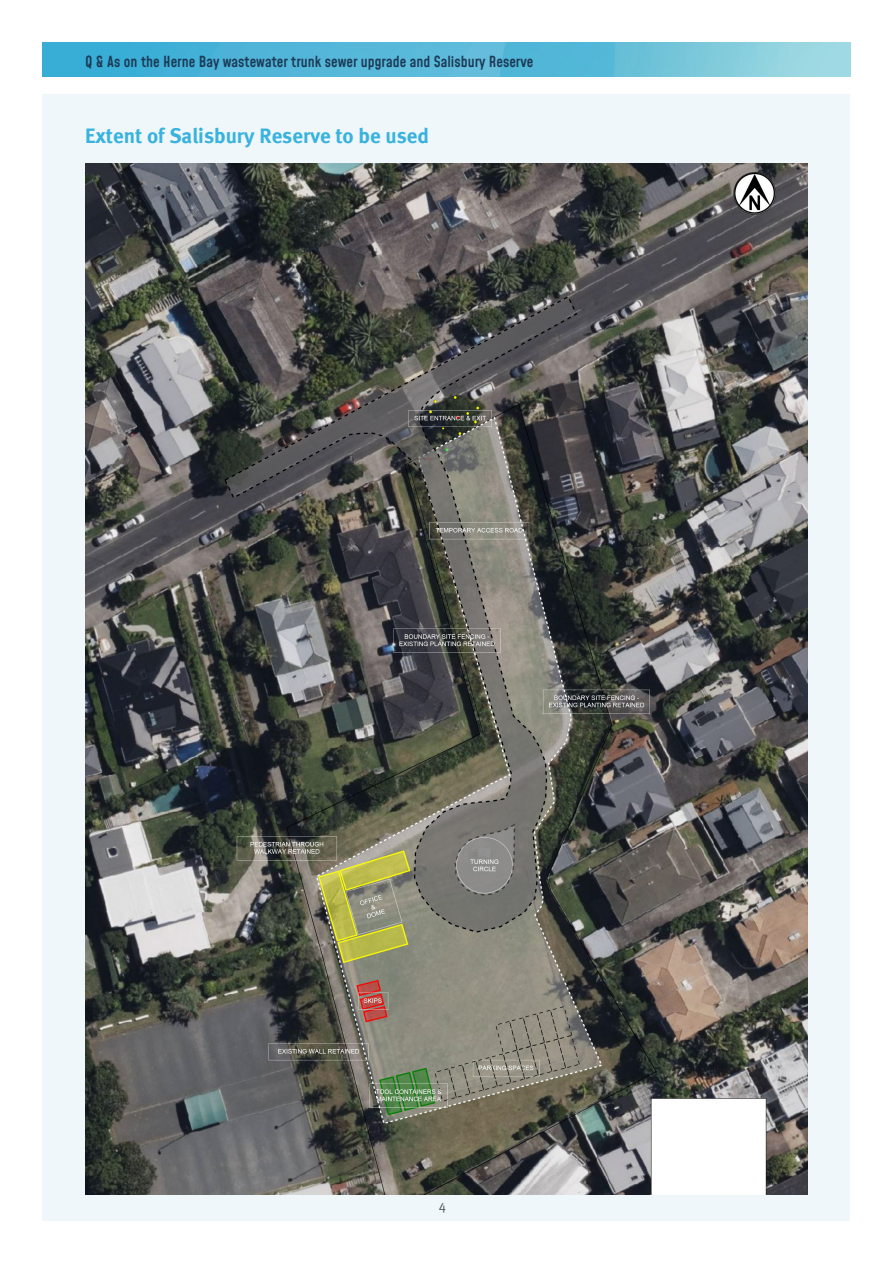
<style>
.page{position:relative;width:893px;height:1263px;background:#fff}
.page>*{position:absolute;margin:0;border:0;box-sizing:border-box;transform-origin:0 0}
.t1{font:21px "Meta Bold LF";color:#39b3dd}
.t2{font:600 15px "Mohave";color:#1c3b57}
.t3{font:13.5px "Meta Plus Normal";color:#57585a}
</style>
<div class="page">
<div style="left:43px;top:94px;width:807px;height:1126px;background:#eff7fb"></div>
<img style="left:43px;top:43px;width:807px;height:34px">
<img style="left:85px;top:163px;width:722px;height:1032px">
<p class="t2" style="left:85px;top:52px;width:450px">Q &amp; As on the Herne Bay wastewater trunk sewer upgrade and Salisbury Reserve</p>
<p class="t1" style="left:85px;top:123px;width:345px">Extent of Salisbury Reserve to be used</p>
<p class="t3" style="left:439px;top:1197px;width:9px">4</p>
</div>
